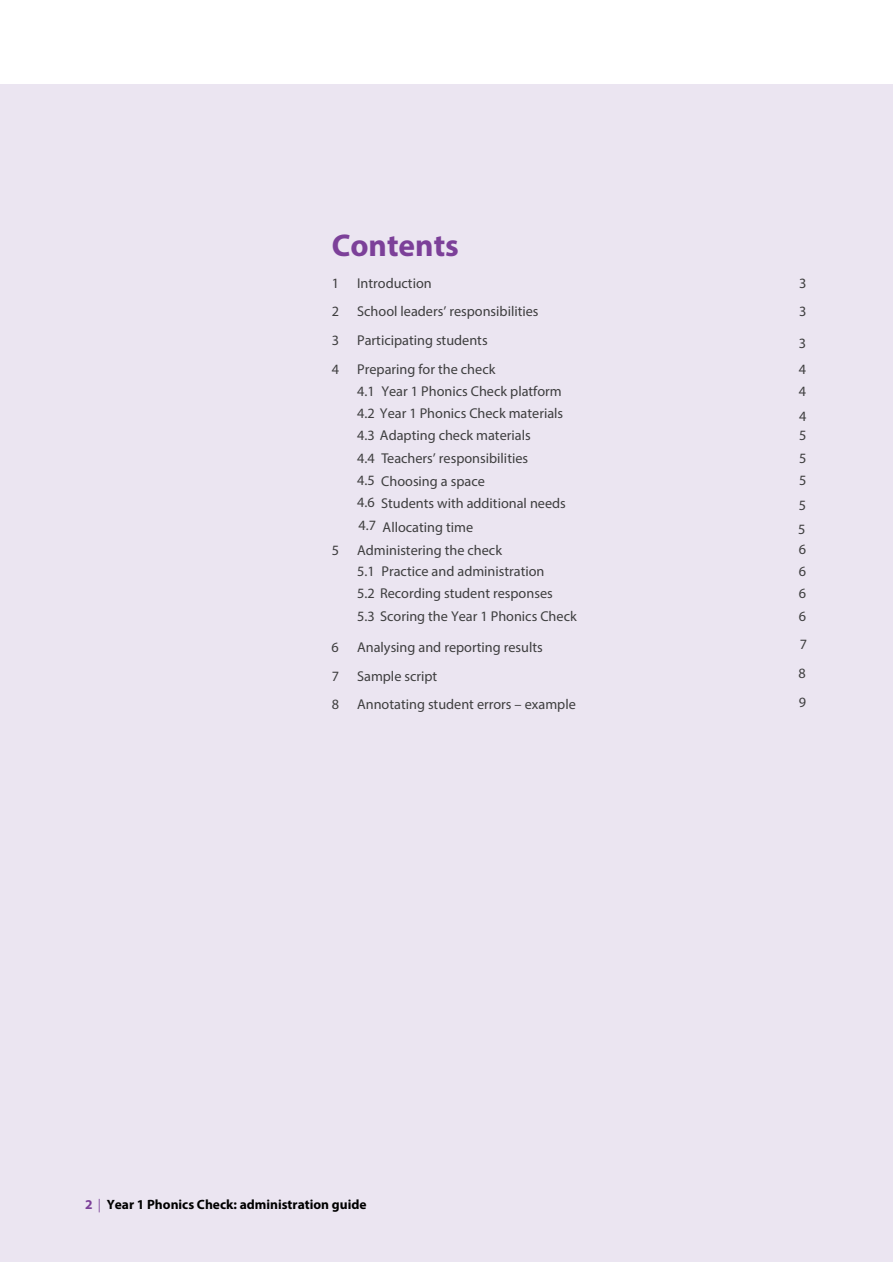
<style>
.page{position:relative;width:893px;height:1263px;background:#fff}
.page>*{position:absolute;margin:0;border:0;box-sizing:border-box;transform-origin:0 0}
.t1{font:700 31.5px "Myriad Pro";color:#7c4099}
.t2{font:14.25px "Myriad Pro";color:#3e3e3f}
.t3{font:700 13.5px "Myriad Pro";color:#000}
.s1{color:#404040}
.s2{color:#7c4099}
.s3{font-weight:400;color:#8551a0}
</style>
<div class="page">
<div style="left:0;top:84px;width:893px;height:1177px;background:#ebe5f1"></div>
<p class="t1" style="left:332px;top:227px;width:129px">Contents</p>
<p class="t2" style="left:332px;top:274px;width:9px">1</p>
<p class="t2" style="left:357px;top:274px;width:76px">Introduction</p>
<p class="t2" style="left:799px;top:274px;width:9px">3</p>
<p class="t2" style="left:332px;top:303px;width:9px">2</p>
<p class="t2" style="left:357px;top:303px;width:183px">School leaders’ responsibilities</p>
<p class="t2" style="left:799px;top:303px;width:9px">3</p>
<p class="t2" style="left:332px;top:332px;width:9px">3</p>
<p class="t2" style="left:357px;top:332px;width:132px">Participating students</p>
<p class="t2" style="left:799px;top:334px;width:9px">3</p>
<p class="t2" style="left:332px;top:360px;width:9px">4</p>
<p class="t2" style="left:357px;top:360px;width:140px">Preparing for the check</p>
<p class="t2" style="left:799px;top:360px;width:9px">4</p>
<p class="t2" style="left:357px;top:383px;width:206px">4.1 Year 1 Phonics Check platform</p>
<p class="t2" style="left:799px;top:383px;width:9px">4</p>
<p class="t2" style="left:357px;top:405px;width:208px">4.2 Year 1 Phonics Check materials</p>
<p class="t2" style="left:799px;top:408px;width:9px">4</p>
<p class="t2" style="left:357px;top:427px;width:175px">4.3 Adapting check materials</p>
<p class="t2" style="left:799px;top:427px;width:9px">5</p>
<p class="t2" style="left:357px;top:449px;width:172px">4.4 Teachers’ responsibilities</p>
<p class="t2" style="left:799px;top:449px;width:9px">5</p>
<p class="t2" style="left:357px;top:473px;width:129px">4.5 Choosing a space</p>
<p class="t2" style="left:799px;top:472px;width:9px">5</p>
<p class="t2" style="left:357px;top:494px;width:210px">4.6 Students with additional needs</p>
<p class="t2" style="left:799px;top:497px;width:9px">5</p>
<p class="t2" style="left:358px;top:519px;width:116px"><span class="s1">4.7</span> Allocating time</p>
<p class="t2" style="left:798px;top:521px;width:9px">5</p>
<p class="t2" style="left:332px;top:542px;width:9px">5</p>
<p class="t2" style="left:357px;top:542px;width:146px">Administering the check</p>
<p class="t2" style="left:799px;top:541px;width:9px">6</p>
<p class="t2" style="left:357px;top:563px;width:189px">5.1 Practice and administration</p>
<p class="t2" style="left:799px;top:563px;width:9px">6</p>
<p class="t2" style="left:357px;top:585px;width:197px">5.2 Recording student responses</p>
<p class="t2" style="left:799px;top:585px;width:9px">6</p>
<p class="t2" style="left:357px;top:607px;width:221px">5.3 Scoring the Year 1 Phonics Check</p>
<p class="t2" style="left:799px;top:607px;width:9px">6</p>
<p class="t2" style="left:332px;top:639px;width:9px">6</p>
<p class="t2" style="left:357px;top:639px;width:187px">Analysing and reporting results</p>
<p class="t2" style="left:800px;top:636px;width:9px">7</p>
<p class="t2" style="left:332px;top:667px;width:9px">7</p>
<p class="t2" style="left:357px;top:667px;width:82px">Sample script</p>
<p class="t2" style="left:799px;top:665px;width:9px">8</p>
<p class="t2" style="left:332px;top:696px;width:9px">8</p>
<p class="t2" style="left:357px;top:696px;width:220px">Annotating student errors – example</p>
<p class="t2" style="left:799px;top:693px;width:9px">9</p>
<p class="t3" style="left:85px;top:1196px;width:283px"><span class="s2">2</span> <span class="s3">|</span> Year 1 Phonics Check: administration guide</p>
</div>
